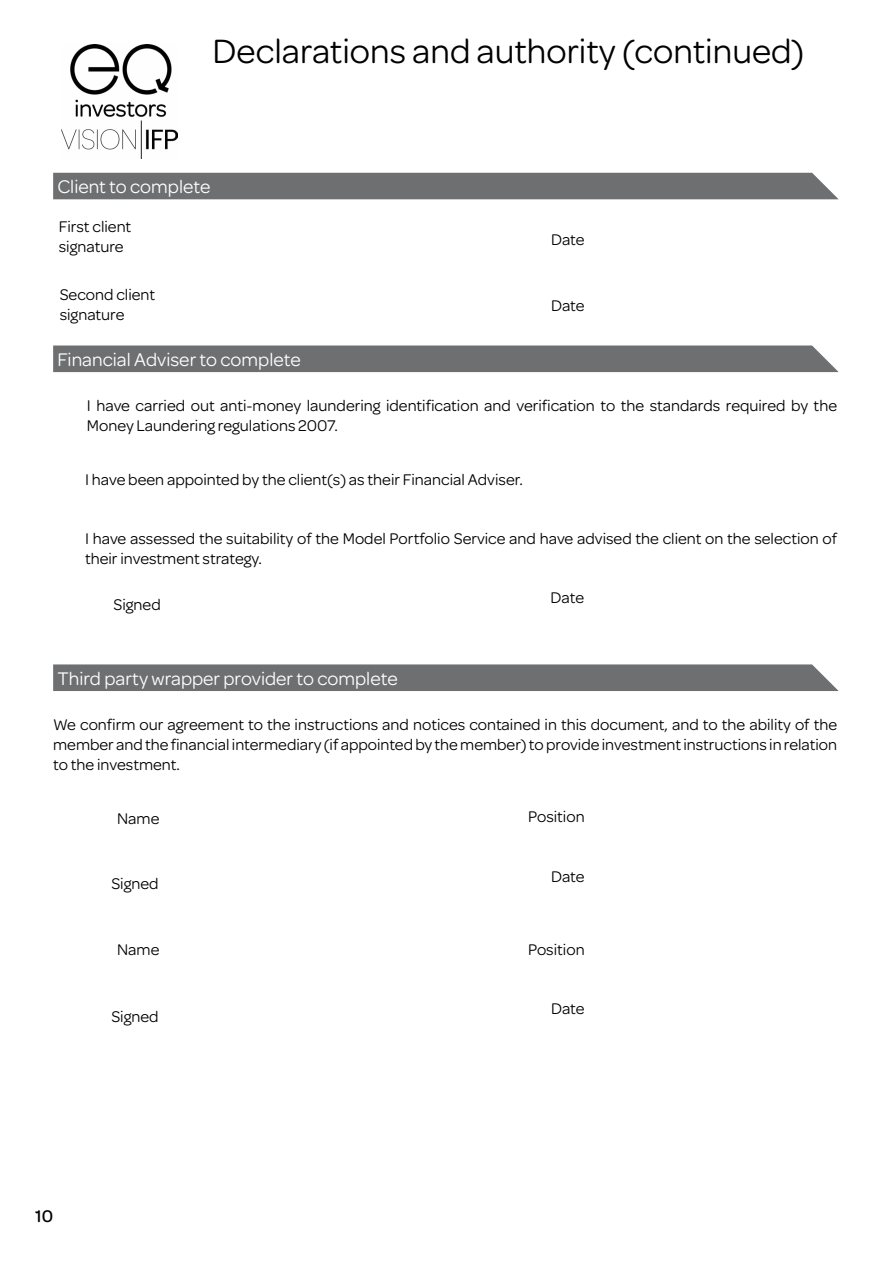
<style>
.page{position:relative;width:893px;height:1263px;background:#fff}
.page>*{position:absolute;margin:0;border:0;box-sizing:border-box;transform-origin:0 0}
.t1{font:36px "Omnes";color:#000}
.t2{font:19.5px "Omnes";color:#fff}
.t3{font:500 18px "Omnes";color:#000}
.t4{font:16.5px/19.8px "Omnes";color:#000}
</style>
<div class="page">
<img style="left:61px;top:45px;width:117px;height:114px">
<div style="left:53px;top:664px;width:786px;height:27px;background:#6d6f71"></div>
<div style="left:53px;top:345px;width:786px;height:27px;background:#6d6f71"></div>
<div style="left:53px;top:173px;width:785px;height:26px;background:#6d6f71"></div>
<h1 class="t1" style="left:213px;top:27px;width:593px">Declarations and authority (continued)</h1>
<p class="t2" style="left:57px;top:173px;width:155px">Client to complete</p>
<p class="t4" style="left:59px;top:216px;width:74px">First client signature</p>
<p class="t4" style="left:60px;top:284px;width:97px">Second client signature</p>
<p class="t2" style="left:57px;top:346px;width:245px">Financial Adviser to complete</p>
<p class="t4" style="left:551px;top:229px;width:35px">Date</p>
<p class="t4" style="left:551px;top:295px;width:35px">Date</p>
<p class="t4" style="left:87px;top:394px;width:752px">I have carried out anti-money laundering identification and verification to the standards required by the<br>Money Laundering regulations 2007.</p>
<p class="t4" style="left:85px;top:469px;width:439px">I have been appointed by the client(s) as their Financial Adviser.</p>
<p class="t4" style="left:85px;top:528px;width:754px">I have assessed the suitability of the Model Portfolio Service and have advised the client on the selection of their investment strategy.</p>
<p class="t4" style="left:113px;top:594px;width:49px">Signed</p>
<p class="t2" style="left:57px;top:665px;width:342px">Third party wrapper provider to complete</p>
<p class="t4" style="left:551px;top:586px;width:35px">Date</p>
<p class="t4" style="left:53px;top:714px;width:786px;text-align:justify">We confirm our agreement to the instructions and notices contained in this document, and to the ability of the member and the financial intermediary (if appointed by the member) to provide investment instructions in relation to the investment.</p>
<p class="t4" style="left:117px;top:807px;width:44px">Name</p>
<p class="t4" style="left:111px;top:873px;width:49px">Signed</p>
<p class="t4" style="left:528px;top:806px;width:58px">Position</p>
<p class="t4" style="left:551px;top:866px;width:35px">Date</p>
<p class="t4" style="left:117px;top:939px;width:44px">Name</p>
<p class="t4" style="left:528px;top:939px;width:58px">Position</p>
<p class="t4" style="left:111px;top:1006px;width:49px">Signed</p>
<p class="t3" style="left:35px;top:1203px;width:20px">10</p>
<p class="t4" style="left:551px;top:998px;width:35px">Date</p>
</div>
